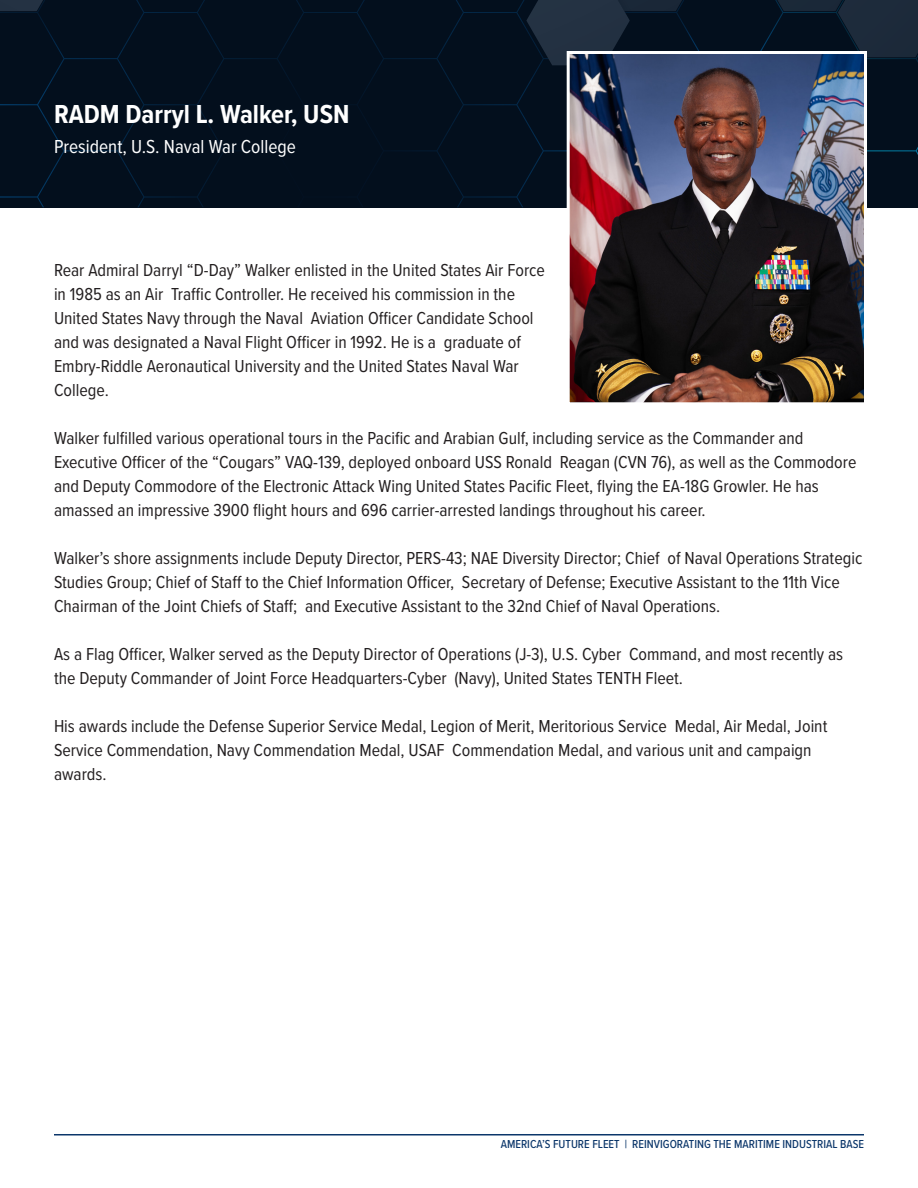
<style>
.page{position:relative;width:918px;height:1188px;background:#fff}
.page>*{position:absolute;margin:0;border:0;box-sizing:border-box;transform-origin:0 0}
.t1{font:700 27px "Proxima Nova Cond";color:#fff}
.t2{font:19.5px "Proxima Nova Cond";color:#fff}
.t3{font:18px/24px "Proxima Nova Cond";color:#231f20}
.t4{font:500 12px "Proxima Nova Cond";color:#0b366a}
</style>
<div class="page">
<svg style="left:0;top:0;width:918px;height:207px;background:#05111f"></svg>
<img style="left:565px;top:50px;width:303px;height:353px">
<hr style="left:54px;top:1134px;width:810px;height:1px;background:#0b366a">
<p class="t1" style="left:54px;top:94px;width:297px">RADM Darryl L. Walker, USN</p>
<p class="t2" style="left:54px;top:132px;width:244px">President, U.S. Naval War College</p>
<p class="t3" style="left:54px;top:257px;width:493px">Rear Admiral Darryl “D-Day” Walker enlisted in the United States Air Force in 1985 as an Air Traffic Controller. He received his commission in the United States Navy through the Naval Aviation Officer Candidate School and was designated a Naval Flight Officer in 1992. He is a graduate of Embry-Riddle Aeronautical University and the United States Naval War College.</p>
<p class="t3" style="left:54px;top:425px;width:804px">Walker fulfilled various operational tours in the Pacific and Arabian Gulf, including service as the Commander and Executive Officer of the “Cougars” VAQ-139, deployed onboard USS Ronald Reagan (CVN 76), as well as the Commodore and Deputy Commodore of the Electronic Attack Wing United States Pacific Fleet, flying the EA-18G Growler. He has amassed an impressive 3900 flight hours and 696 carrier-arrested landings throughout his career.</p>
<p class="t3" style="left:54px;top:545px;width:810px">Walker’s shore assignments include Deputy Director, PERS-43; NAE Diversity Director; Chief of Naval Operations Strategic<br>Studies Group; Chief of Staff to the Chief Information Officer, Secretary of Defense; Executive Assistant to the 11th Vice<br>Chairman of the Joint Chiefs of Staff; and Executive Assistant to the 32nd Chief of Naval Operations.</p>
<p class="t3" style="left:54px;top:641px;width:791px">As a Flag Officer, Walker served as the Deputy Director of Operations (J-3), U.S. Cyber Command, and most recently as the Deputy Commander of Joint Force Headquarters-Cyber (Navy), United States TENTH Fleet.</p>
<p class="t3" style="left:54px;top:713px;width:775px">His awards include the Defense Superior Service Medal, Legion of Merit, Meritorious Service Medal, Air Medal, Joint<br>Service Commendation, Navy Commendation Medal, USAF Commendation Medal, and various unit and campaign awards.</p>
<p class="t4" style="left:501px;top:1136px;width:365px">AMERICA’S FUTURE FLEET | REINVIGORATING THE MARITIME INDUSTRIAL BASE</p>
</div>
